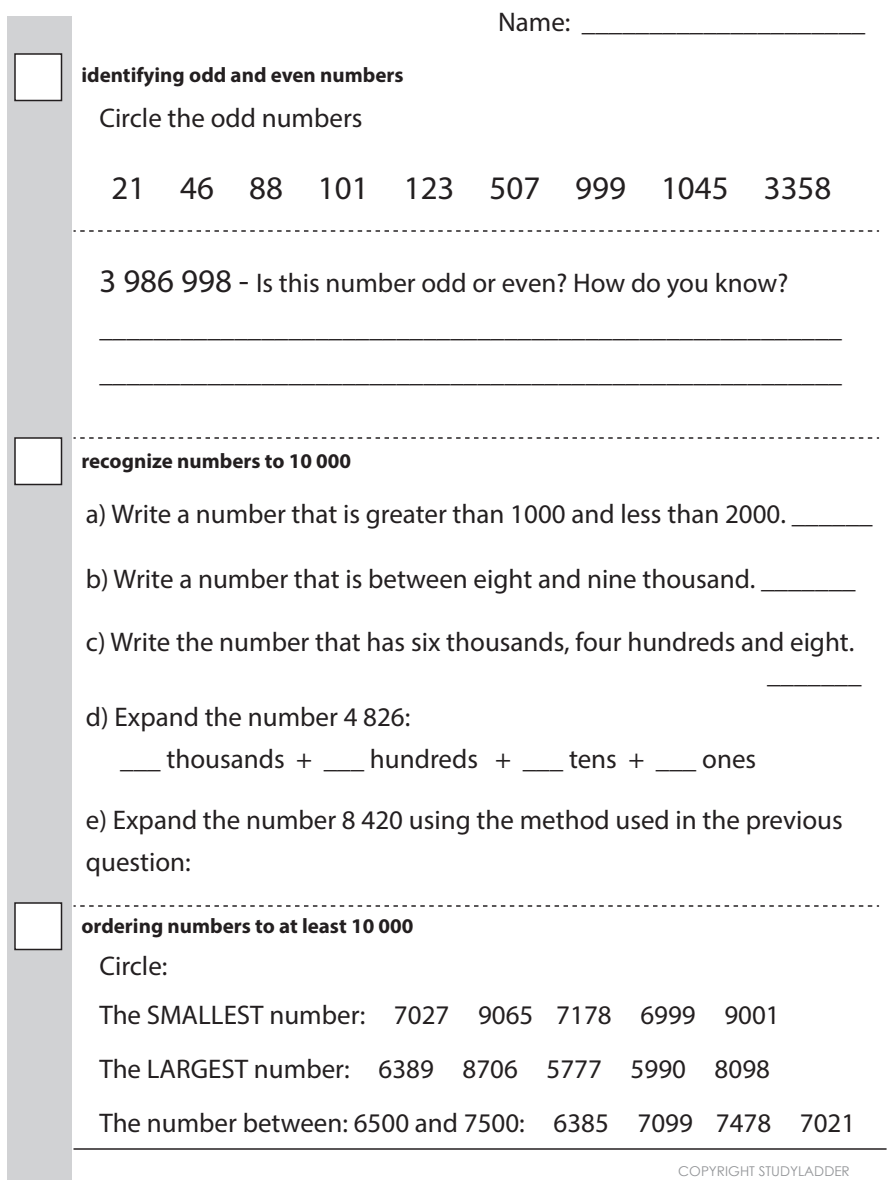
<style>
.page{position:relative;width:893px;height:1188px;background:#fff}
.page>*{position:absolute;margin:0;border:0;box-sizing:border-box;transform-origin:0 0}
.t1{font:33px "Myriad Pro";color:#231f20}
.t2{font:27px/45px "Myriad Pro";color:#231f20}
.t3{font:700 21px "Myriad Pro";color:#231f20}
.t4{font:13.5px "Century Gothic";color:#939598}
.s1{font-size:33px}
</style>
<div class="page">
<div style="left:8px;top:16px;width:64px;height:1164px;background:#d1d2d4"></div>
<div style="left:14px;top:53px;width:48px;height:48px;background:#fff;border:2px solid #231f20"></div>
<div style="left:14px;top:437px;width:48px;height:48px;background:#fff;border:2px solid #231f20"></div>
<div style="left:14px;top:902px;width:48px;height:48px;background:#fff;border:2px solid #231f20"></div>
<hr style="left:74px;top:1148px;width:812px;height:2px;background:#231f20">
<svg style="left:74px;top:437px;width:805px;height:2px"></svg>
<svg style="left:74px;top:905px;width:805px;height:2px"></svg>
<svg style="left:74px;top:230px;width:805px;height:2px"></svg>
<p class="t3" style="left:81px;top:62px;width:324px">identifying odd and even numbers</p>
<p class="t2" style="left:99px;top:95px;width:265px">Circle the odd numbers</p>
<p class="t2" style="left:498px;top:-1px;width:369px">Name: _____________________</p>
<p class="t1" style="left:111px;top:168px;width:721px">21 46 88 101 123 507 999 1045 3358</p>
<p class="t2" style="left:99px;top:260px;width:744px"><span class="s1">3 986 998 -</span> Is this number odd or even? How do you know? _______________________________________________________ _______________________________________________________</p>
<p class="t3" style="left:81px;top:447px;width:271px">recognize numbers to 10 000</p>
<p class="t2" style="left:86px;top:491px;width:788px">a) Write a number that is greater than 1000 and less than 2000. ______</p>
<p class="t2" style="left:86px;top:556px;width:771px">b) Write a number that is between eight and nine thousand. _______</p>
<p class="t2" style="left:86px;top:625px;width:777px;line-height:32.4px;text-align:right">c) Write the number that has six thousands, four hundreds and eight. _______</p>
<p class="t2" style="left:120px;top:695px;width:637px;line-height:42px;text-indent:-34px">d) Expand the number 4 826:<br>___ thousands + ___ hundreds + ___ tens + ___ ones</p>
<p class="t2" style="left:86px;top:799px;width:758px;line-height:42px">e) Expand the number 8 420 using the method used in the previous question:</p>
<p class="t3" style="left:81px;top:912px;width:334px">ordering numbers to at least 10 000</p>
<p class="t2" style="left:99px;top:943px;width:70px">Circle:</p>
<p class="t2" style="left:99px;top:992px;width:682px">The SMALLEST number: 7027 9065 7178 6999 9001</p>
<p class="t2" style="left:99px;top:1042px;width:757px;line-height:54px">The LARGEST number: 6389 8706 5777 5990 8098<br>The number between: 6500 and 7500: 6385 7099 7478 7021</p>
<p class="t4" style="left:678px;top:1161px;width:173px">COPYRIGHT STUDYLADDER</p>
</div>
